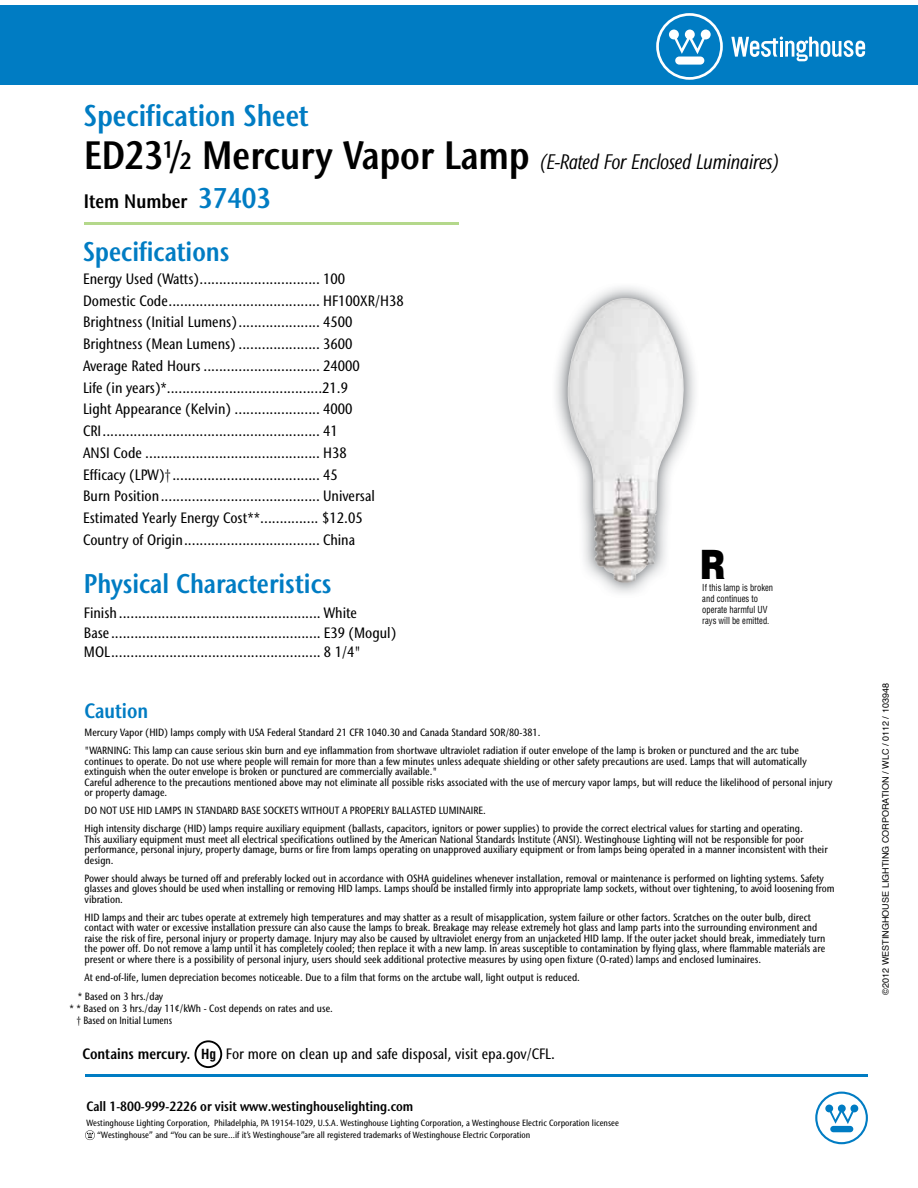
<style>
.page{position:relative;width:918px;height:1188px;background:#fff}
.page>*{position:absolute;margin:0;border:0;box-sizing:border-box;transform-origin:0 0}
.t1{font:900 40.5px "Helvetica";color:#000;scale:.8 1}
.t2{font:600 condensed 30px "Stone Sans IIITC Std";color:#007cc3}
.t3{font:600 condensed 27px "Stone Sans IIITC Std";color:#007cc3}
.t4{font:italic condensed 21px "Stone Sans IIITC Std";letter-spacing:-.01em;color:#000}
.t5{font:600 condensed 20.7px "Stone Sans IIITC Std";color:#007cc3}
.t6{font:600 condensed 19.5px "Stone Sans IIITC Std";color:#000}
.t7{font:500 condensed 15px/21.8px "Stone Sans IIITC Std";color:#000}
.t8{font:600 condensed 13.5px "Stone Sans IIITC Std";color:#000}
.t9{font:500 condensed 10.5px/10.5px "Stone Sans IIITC Std";color:#000}
.t10{font:500 condensed 10.5px "Stone Sans IIITC Std";color:#000;scale:.95 1}
.t11{font:condensed 9.45px/10.8px "Helvetica";color:#000;scale:.9 1}
.t12{font:500 condensed 9px/12px "Stone Sans IIITC Std";color:#000}
.t13{font:9px "Helvetica";color:#000}
.s1{font-weight:600;font-style:normal;font-size:39.45px}
.s2{font-weight:500;font-style:normal;font-size:39.45px}
.s3{font-size:28.5px;color:#007cc3}
.s4{font-weight:400}
.s5{font-weight:600}
.s6{font-family:"Helvetica";font-weight:700;font-size:13.65px}
</style>
<div class="page">
<div style="left:0;top:5px;width:918px;height:80px;background:#007cc3"></div>
<svg style="left:656px;top:13px;width:67px;height:67px"></svg>
<svg style="left:731px;top:37px;width:134px;height:24px"></svg>
<hr style="left:84px;top:222px;width:375px;height:3px;background:#b4d88b">
<img style="left:556px;top:287px;width:139px;height:306px">
<img style="left:566px;top:298px;width:120px;height:285px">
<div style="left:195px;top:1040px;width:27px;height:28px;border:2px solid #000;border-radius:50%"></div>
<svg style="left:85px;top:1130px;width:10px;height:10px"></svg>
<hr style="left:85px;top:1074px;width:782px;height:3px;background:#007cc3">
<svg style="left:815px;top:1092px;width:53px;height:52px"></svg>
<h2 class="t2" style="left:84px;top:97px;width:226px">Specification Sheet</h2>
<h3 class="t4" style="left:84px;top:149px;width:697px"><span class="s1">ED23</span><span class="s2">1</span><span class="s1">/</span><span class="s2">2</span> <span class="s1">Mercury Vapor Lamp</span> (E-Rated For Enclosed Luminaires)</h3>
<h3 class="t6" style="left:84px;top:189px;width:189px">Item Number <span class="s3">37403</span></h3>
<h3 class="t3" style="left:83px;top:234px;width:148px">Specifications</h3>
<p class="t7" style="left:83px;top:268px;width:322px">Energy Used (Watts) ............................... 100<br>Domestic Code ....................................... HF100XR/H38<br>Brightness (Initial Lumens) ..................... 4500<br>Brightness (Mean Lumens) ..................... 3600<br>Average Rated Hours .............................. 24000<br>Life (in years)*........................................21.9<br>Light Appearance (Kelvin) ...................... 4000<br>CRI ........................................................ 41<br>ANSI Code ............................................. H38<br>Efficacy (LPW)<span class="s4">†</span> ...................................... 45<br>Burn Position ......................................... Universal Estimated Yearly Energy Cost**............... $12.05<br>Country of Origin ................................... China</p>
<h3 class="t3" style="left:84px;top:567px;width:249px">Physical Characteristics</h3>
<h3 class="t7" style="left:84px;top:603px;width:314px;line-height:20.2px">Finish .................................................... White<br>Base ...................................................... E39 (Mogul)</h3>
<h3 class="t7" style="left:84px;top:641px;width:279px">MOL ...................................................... 8 1/4"</h3>
<h1 class="t1" style="left:700px;top:538px;width:33px">R</h1>
<p class="t11" style="left:702px;top:582px;width:80px">If this lamp is broken and continues to operate harmful UV rays will be emitted.</p>
<h3 class="t5" style="left:85px;top:698px;width:65px">Caution</h3>
<p class="t9" style="left:85px;top:724px;width:716px;line-height:18px">Mercury Vapor (HID) lamps comply with USA Federal Standard 21 CFR 1040.30 and Canada Standard SOR/80-381.<br>"WARNING: This lamp can cause serious skin burn and eye inflammation from shortwave ultraviolet radiation if outer envelope of the lamp is broken or punctured and the arc tube</p>
<p class="t9" style="left:85px;top:756px;width:750px">continues to operate. Do not use where people will remain for more than a few minutes unless adequate shielding or other safety precautions are used. Lamps that will automatically extinguish when the outer envelope is broken or punctured are commercially available."<br>Careful adherence to the precautions mentioned above may not eliminate all possible risks associated with the use of mercury vapor lamps, but will reduce the likelihood of personal injury or property damage.</p>
<p class="t9" style="left:85px;top:802px;width:720px;line-height:18px">DO NOT USE HID LAMPS IN STANDARD BASE SOCKETS WITHOUT A PROPERLY BALLASTED LUMINAIRE.<br>High intensity discharge (HID) lamps require auxiliary equipment (ballasts, capacitors, ignitors or power supplies) to provide the correct electrical values for starting and operating.</p>
<p class="t9" style="left:85px;top:834px;width:745px">This auxiliary equipment must meet all electrical specifications outlined by the American National Standards Institute (ANSI). Westinghouse Lighting will not be responsible for poor performance, personal injury, property damage, burns or fire from lamps operating on unapproved auxiliary equipment or from lamps being operated in a manner inconsistent with their design.</p>
<p class="t9" style="left:85px;top:873px;width:752px">Power should always be turned off and preferably locked out in accordance with OSHA guidelines whenever installation, removal or maintenance is performed on lighting systems. Safety glasses and gloves should be used when installing or removing HID lamps. Lamps should be installed firmly into appropriate lamp sockets, without over tightening, to avoid loosening from vibration.</p>
<p class="t9" style="left:85px;top:912px;width:742px">HID lamps and their arc tubes operate at extremely high temperatures and may shatter as a result of misapplication, system failure or other factors. Scratches on the outer bulb, direct contact with water or excessive installation pressure can also cause the lamps to break. Breakage may release extremely hot glass and lamp parts into the surrounding environment and raise the risk of fire, personal injury or property damage. Injury may also be caused by ultraviolet energy from an unjacketed HID lamp. If the outer jacket should break, immediately turn the power off. Do not remove a lamp until it has completely cooled; then replace it with a new lamp. In areas susceptible to contamination by flying glass, where flammable materials are present or where there is a possibility of personal injury, users should seek additional protective measures by using open fixture (O-rated) lamps and enclosed luminaires.</p>
<p class="t9" style="left:85px;top:972px;width:497px">At end-of-life, lumen depreciation becomes noticeable. Due to a film that forms on the arctube wall, light output is reduced.</p>
<p class="t9" style="left:78px;top:991px;width:87px">* Based on 3 hrs./day</p>
<p class="t9" style="left:69px;top:1003px;width:265px">* * Based on 3 hrs./day 11¢/kWh - Cost depends on rates and use.</p>
<p class="t10" style="left:76px;top:1014px;width:102px">† Based on Initial Lumens</p>
<h3 class="t7" style="left:82px;top:1043px;width:474px"><span class="s5">Contains mercury.</span> <span class="s6">Hg</span> For more on clean up and safe disposal, visit epa.gov/CFL.</h3>
<p class="t8" style="left:87px;top:1098px;width:328px">Call 1-800-999-2226 or visit www.westinghouselighting.com</p>
<p class="t12" style="left:97px;top:1117px;width:523px;text-indent:-11px">Westinghouse Lighting Corporation, Philadelphia, PA 19154-1029, U.S.A. Westinghouse Lighting Corporation, a Westinghouse Electric Corporation licensee “Westinghouse” and “You can be sure...if it’s Westinghouse”are all registered trademarks of Westinghouse Electric Corporation</p>
<p class="t13" style="left:879px;top:995px;width:313px;rotate:-90deg">©2012 WESTINGHOUSE LIGHTING CORPORATION / WLC / 0112 / 103948</p>
</div>
